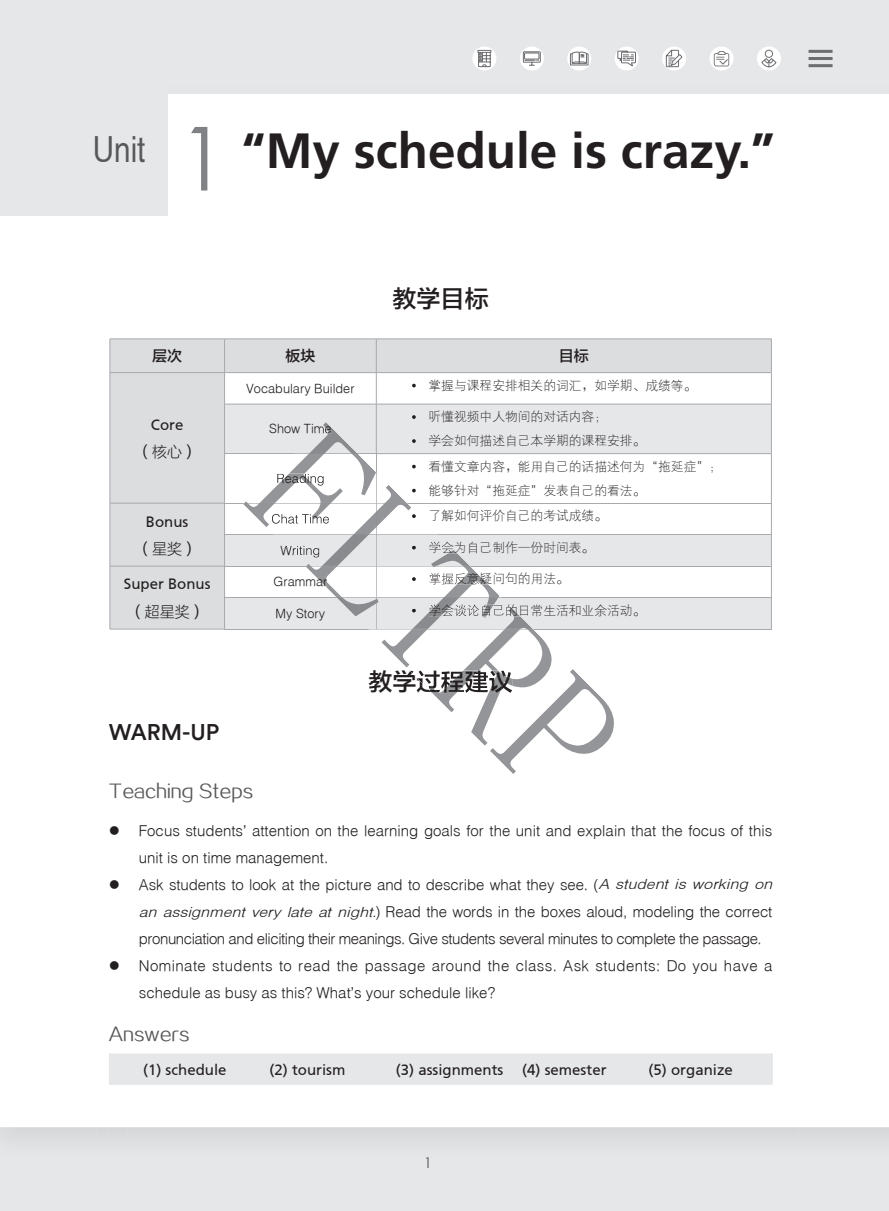
<style>
.page{position:relative;width:889px;height:1211px;background:#fff}
.page>*{position:absolute;margin:0;border:0;box-sizing:border-box;transform-origin:0 0}
.t1{font:174.45px "Sim Sun";color:#231f20}
.t2{font:700 49.5px "Frutiger LT Std";color:#231f20}
.t3{font:condensed 36px "Helvetica";color:#57585a}
.t4{font:24px "FZLTZHK GBK1 0";color:#231f20}
.t5{font:500 22.5px "Circular Std";color:#231f20}
.t6{font:17.25px "FZZHJW GB1 0";color:#57585a}
.t7{font:300 15px/27px "Helvetica";color:#231f20}
.t8{font:15px "Frutiger CE";color:#231f20}
.t9{font:15px "FZLTZHUNHK GBK1 0";color:#231f20}
.t10{font:15px "FZLTZHK GBK1 0";color:#231f20}
.t11{font:15px "FZLTXHK GBK1 0";color:#231f20}
.t12{font:15px "Century Gothic";color:#57585a}
.t13{font:12.75px/24px "FZXDXK GBK1 0";color:#231f20}
.t14{font:300 12.75px "Helvetica";color:#231f20}
.s1{font-family:"Century Gothic";font-weight:400;font-size:88.5px;color:#808285}
.s2{font-family:"FZLTXHK GBK1 0"}
.s3{font-family:"FZLTZHUNHK GBK1 0"}
.s4{font-family:"Arial";font-weight:400}
.s5{font-family:"Helvetica Ext Obl"}
</style>
<div class="page">
<div style="left:0;top:0;width:888px;height:1210px;background:#e6e7e9"></div>
<hr style="left:808px;top:50px;width:24px;height:3px;background:#6c6d70">
<hr style="left:808px;top:57px;width:24px;height:3px;background:#6c6d70">
<hr style="left:808px;top:64px;width:24px;height:3px;background:#6c6d70">
<div style="left:756px;top:46px;width:24px;height:24px;background:#fff;border-radius:50%"></div>
<div style="left:764px;top:50px;width:8px;height:8px;border:1px solid #6c6d70;border-radius:50%"></div>
<svg style="left:761px;top:57px;width:15px;height:11px"></svg>
<div style="left:567px;top:46px;width:24px;height:24px;background:#fff;border-radius:50%"></div>
<div style="left:519px;top:46px;width:24px;height:24px;background:#fff;border-radius:50%"></div>
<div style="left:472px;top:46px;width:24px;height:24px;background:linear-gradient(to right,#fefeff,#fefefe);border-radius:50%"></div>
<svg style="left:569px;top:51px;width:19px;height:15px"></svg>
<svg style="left:522px;top:51px;width:19px;height:15px"></svg>
<div style="left:614px;top:46px;width:24px;height:24px;background:#fff;border-radius:50%"></div>
<svg style="left:662px;top:46px;width:24px;height:24px"></svg>
<svg style="left:709px;top:46px;width:24px;height:24px"></svg>
<svg style="left:617px;top:50px;width:19px;height:18px"></svg>
<svg style="left:665px;top:50px;width:17px;height:17px"></svg>
<svg style="left:477px;top:50px;width:14px;height:17px"></svg>
<svg style="left:713px;top:51px;width:16px;height:15px"></svg>
<div style="left:77px;top:1127px;width:752px;height:25px;background:#dddedf"></div>
<div style="left:0;top:94px;width:888px;height:1032px;background:#fff"></div>
<div style="left:0;top:78px;width:167px;height:138px;background:#e6e7e9"></div>
<svg style="left:111px;top:339px;width:660px;height:289px;fill:#dcdddf"></svg>
<svg style="left:225px;top:405px;width:546px;height:223px;fill:#e6e7e9"></svg>
<hr style="left:110px;top:373px;width:1px;height:31px;background:#a8a9ad">
<hr style="left:224px;top:373px;width:1px;height:31px;background:#a8a9ad">
<hr style="left:376px;top:373px;width:1px;height:31px;background:#a8a9ad">
<hr style="left:771px;top:373px;width:1px;height:31px;background:#a8a9ad">
<hr style="left:110px;top:404px;width:1px;height:49px;background:#a8a9ad">
<hr style="left:224px;top:404px;width:152px;height:1px;background:#a8a9ad">
<hr style="left:224px;top:404px;width:1px;height:49px;background:#a8a9ad">
<hr style="left:376px;top:404px;width:395px;height:1px;background:#a8a9ad">
<hr style="left:376px;top:404px;width:1px;height:49px;background:#a8a9ad">
<hr style="left:771px;top:404px;width:1px;height:49px;background:#a8a9ad">
<hr style="left:110px;top:453px;width:1px;height:50px;background:#a8a9ad">
<hr style="left:224px;top:453px;width:152px;height:1px;background:#a8a9ad">
<hr style="left:224px;top:454px;width:1px;height:49px;background:#a8a9ad">
<hr style="left:376px;top:453px;width:395px;height:1px;background:#a8a9ad">
<hr style="left:771px;top:454px;width:1px;height:49px;background:#a8a9ad">
<hr style="left:110px;top:503px;width:114px;height:1px;background:#a8a9ad">
<hr style="left:110px;top:503px;width:1px;height:31px;background:#a8a9ad">
<hr style="left:224px;top:503px;width:152px;height:1px;background:#a8a9ad">
<hr style="left:224px;top:503px;width:1px;height:31px;background:#a8a9ad">
<hr style="left:376px;top:503px;width:395px;height:1px;background:#a8a9ad">
<hr style="left:771px;top:503px;width:1px;height:31px;background:#a8a9ad">
<hr style="left:110px;top:534px;width:1px;height:32px;background:#a8a9ad">
<hr style="left:224px;top:534px;width:152px;height:1px;background:#a8a9ad">
<hr style="left:224px;top:535px;width:1px;height:31px;background:#a8a9ad">
<hr style="left:376px;top:534px;width:395px;height:1px;background:#a8a9ad">
<hr style="left:771px;top:535px;width:1px;height:31px;background:#a8a9ad">
<hr style="left:110px;top:566px;width:114px;height:1px;background:#a8a9ad">
<hr style="left:110px;top:566px;width:1px;height:31px;background:#a8a9ad">
<hr style="left:224px;top:566px;width:152px;height:1px;background:#a8a9ad">
<hr style="left:224px;top:566px;width:1px;height:31px;background:#a8a9ad">
<hr style="left:376px;top:566px;width:395px;height:1px;background:#a8a9ad">
<hr style="left:771px;top:566px;width:1px;height:31px;background:#a8a9ad">
<hr style="left:110px;top:597px;width:1px;height:31px;background:#a8a9ad">
<hr style="left:224px;top:597px;width:152px;height:1px;background:#a8a9ad">
<hr style="left:224px;top:597px;width:1px;height:31px;background:#a8a9ad">
<hr style="left:376px;top:597px;width:395px;height:1px;background:#a8a9ad">
<hr style="left:771px;top:597px;width:1px;height:31px;background:#a8a9ad">
<hr style="left:110px;top:628px;width:114px;height:1px;background:#a8a9ad">
<hr style="left:224px;top:628px;width:152px;height:1px;background:#a8a9ad">
<hr style="left:376px;top:628px;width:395px;height:1px;background:#a8a9ad">
<hr style="left:110px;top:338px;width:114px;height:1px;background:#a8a9ad">
<hr style="left:110px;top:339px;width:1px;height:33px;background:#a8a9ad">
<hr style="left:224px;top:338px;width:152px;height:1px;background:#a8a9ad">
<hr style="left:224px;top:339px;width:1px;height:33px;background:#a8a9ad">
<hr style="left:376px;top:338px;width:395px;height:1px;background:#a8a9ad">
<hr style="left:376px;top:339px;width:1px;height:33px;background:#a8a9ad">
<hr style="left:771px;top:339px;width:1px;height:33px;background:#a8a9ad">
<hr style="left:110px;top:372px;width:114px;height:1px;background:#a8a9ad">
<hr style="left:224px;top:372px;width:152px;height:1px;background:#a8a9ad">
<hr style="left:376px;top:372px;width:395px;height:1px;background:#a8a9ad">
<svg style="left:412px;top:383px;width:3px;height:4px"></svg>
<div style="left:109px;top:1053px;width:663px;height:31px;background:#e6e7e9"></div>
<svg style="left:368px;top:629px;width:258px;height:1px"></svg>
<svg style="left:243px;top:415px;width:290px;height:214px"></svg>
<svg style="left:410px;top:670px;width:102px;height:23px"></svg>
<h3 class="t3" style="left:93px;top:128px;width:54px">Unit</h3>
<h2 class="t2" style="left:178px;top:121px;width:598px"><span class="s1">1</span> “My schedule is crazy.”</h2>
<h3 class="t4" style="left:392px;top:285px;width:97px">教学目标</h3>
<p class="t10" style="left:152px;top:347px;width:31px">层次</p>
<p class="t10" style="left:285px;top:347px;width:31px">板块</p>
<p class="t10" style="left:558px;top:347px;width:31px">目标</p>
<p class="t14" style="left:246px;top:380px;width:110px">Vocabulary Builder</p>
<p class="t13" style="left:428px;top:374px;width:269px">掌握与课程安排相关的词汇，如学期、成绩等。</p>
<p class="t13" style="left:428px;top:405px;width:218px">听懂视频中人物间的对话内容；<br>学会如何描述自己本学期的课程安排。</p>
<p class="t13" style="left:428px;top:455px;width:295px">看懂文章内容，能用自己的话描述何为“拖延症”；能够针对“拖延症”发表自己的看法。</p>
<p class="t8" style="left:151px;top:416px;width:34px">Core</p>
<p class="t9" style="left:137px;top:443px;width:61px">（<span class="s2">核心</span>）</p>
<h1 class="t1" style="left:344px;top:397px;width:438px;rotate:45deg">FLTRP</h1>
<p class="t14" style="left:269px;top:421px;width:64px">Show Time</p>
<p class="t14" style="left:276px;top:470px;width:50px">Reading</p>
<p class="t13" style="left:428px;top:504px;width:180px">了解如何评价自己的考试成绩。</p>
<p class="t8" style="left:146px;top:512px;width:44px">Bonus</p>
<p class="t9" style="left:137px;top:540px;width:61px">（<span class="s2">星奖</span>）</p>
<p class="t13" style="left:428px;top:536px;width:167px">学会为自己制作一份时间表。</p>
<p class="t13" style="left:428px;top:567px;width:142px">掌握反意疑问句的用法。</p>
<p class="t14" style="left:273px;top:573px;width:55px">Grammar</p>
<p class="t8" style="left:124px;top:575px;width:88px">Super Bonus</p>
<p class="t11" style="left:130px;top:603px;width:76px"><span class="s3">（</span>超星奖<span class="s3">）</span></p>
<p class="t13" style="left:428px;top:598px;width:218px">学会谈论自己的日常生活和业余活动。</p>
<p class="t14" style="left:275px;top:605px;width:51px">My Story</p>
<h3 class="t4" style="left:368px;top:668px;width:145px">教学过程建议</h3>
<h3 class="t5" style="left:109px;top:717px;width:112px">WARM-UP</h3>
<p class="t6" style="left:109px;top:781px;width:146px">Teaching Steps</p>
<p class="t7" style="left:139px;top:816px;width:635px">Focus students<span class="s4">’</span> attention on the learning goals for the unit and explain that the focus of this unit is on time management.<br>Ask students to look at the picture and to describe what they see. (<span class="s5">A student is working on an assignment very late at night.</span>) Read the words in the boxes aloud, modeling the correct pronunciation and eliciting their meanings. Give students several minutes to complete the passage.<br>Nominate students to read the passage around the class. Ask students: Do you have a schedule as busy as this? What<span class="s4">’</span>s your schedule like?</p>
<p class="t6" style="left:109px;top:1024px;width:82px">Answers</p>
<p class="t8" style="left:143px;top:1060px;width:85px">(1) schedule</p>
<p class="t8" style="left:269px;top:1060px;width:77px">(2) tourism</p>
<p class="t8" style="left:396px;top:1060px;width:109px">(3) assignments</p>
<p class="t8" style="left:522px;top:1060px;width:86px">(4) semester</p>
<p class="t8" style="left:648px;top:1060px;width:86px">(5) organize</p>
<p class="t12" style="left:423px;top:1153px;width:10px">1</p>
</div>
